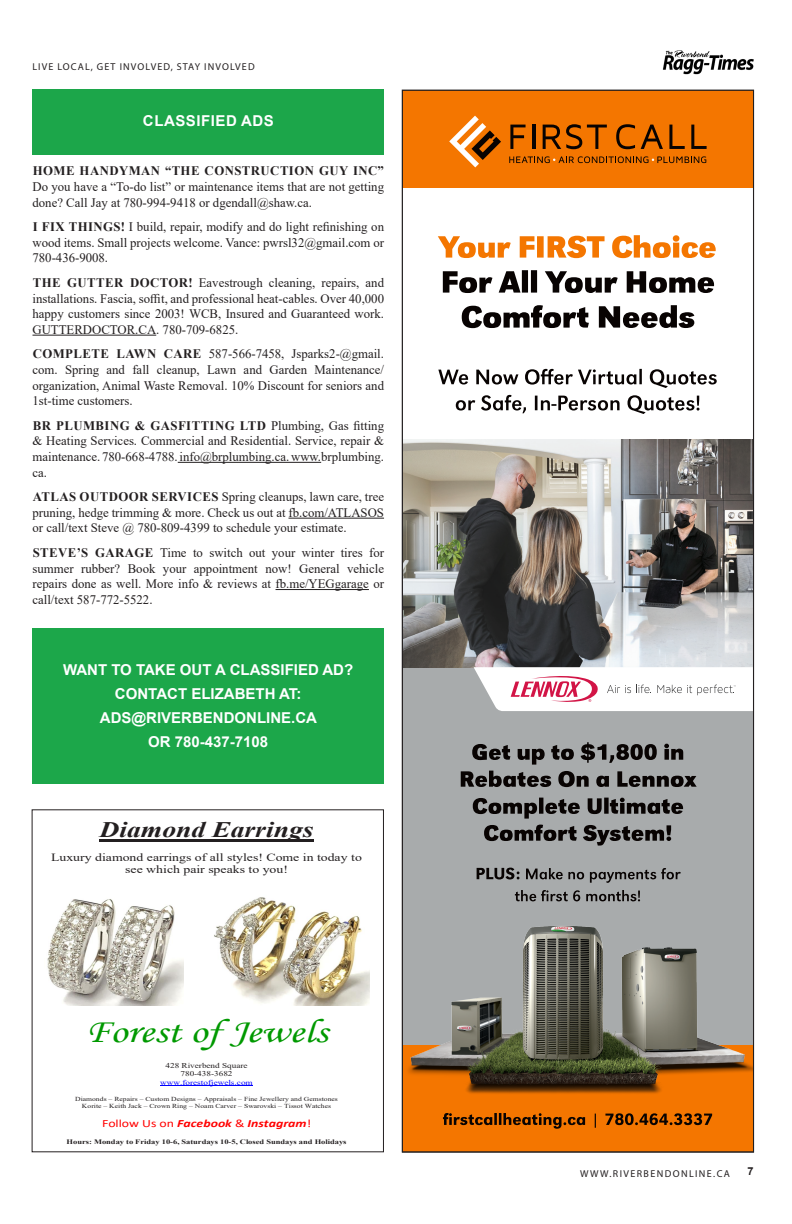
<style>
.page{position:relative;width:792px;height:1224px;background:#fff}
.page>*{position:absolute;margin:0;border:0;box-sizing:border-box;transform-origin:0 0}
.t1{font:33.8px "Monotype Corsiva";color:#090;scale:1.25 1}
.t2{font:italic 700 22.2px "Times New Roman";color:#231f20;scale:1.25 1}
.t3{font:700 15px/24px "Arial";color:#fff;text-align:center}
.t4{font:700 15px "Arial";letter-spacing:.035em;color:#fff}
.t5{font:13px/15.6px "Times New Roman";color:#231f20;text-align:justify}
.t6{font:11.1px/12.7px "Times New Roman";color:#231f20;text-align:center;scale:1.25 1}
.t7{font:italic 700 11.1px "Calibri";color:#f00;scale:1.25 1}
.t8{font:700 11px "Arial";color:#231f20}
.t9{font:10px "Myriad Pro";letter-spacing:.11em;color:#231f20}
.t10{font:10px "Myriad Pro";letter-spacing:.14em;color:#231f20}
.t11{font:7.4px/8.5px "Times New Roman";color:#231f20;text-align:center;scale:1.25 1}
.t12{font:700 6.8px "Times New Roman";color:#231f20;scale:1.25 1}
.t13{font:6.1px/7.1px "Times New Roman";color:#231f20;text-align:center;scale:1.25 1}
.s1{font-weight:700}
.s2{color:#00f}
.s3{font-weight:400;font-style:normal}
</style>
<div class="page">
<hr style="left:33px;top:335px;width:123px;height:1px;background:#231f20">
<hr style="left:178px;top:462px;width:143px;height:1px;background:#231f20">
<hr style="left:288px;top:518px;width:96px;height:1px;background:#231f20">
<hr style="left:276px;top:589px;width:93px;height:1px;background:#231f20">
<div style="left:33px;top:90px;width:351px;height:65px;background:#1ca64a"></div>
<div style="left:32px;top:628px;width:352px;height:155px;background:#1ca74a"></div>
<div style="left:402px;top:90px;width:352px;height:98px;background:#f47600"></div>
<div style="left:402px;top:461px;width:352px;height:691px;background:#a8abac"></div>
<div style="left:402px;top:1046px;width:352px;height:106px;background:#f47600"></div>
<img style="left:404px;top:440px;width:348px;height:227px">
<img style="left:404px;top:926px;width:348px;height:168px">
<svg style="left:449px;top:116px;width:52px;height:51px"></svg>
<svg style="left:509px;top:156px;width:197px;height:7px"></svg>
<svg style="left:510px;top:125px;width:16px;height:24px"></svg>
<hr style="left:532px;top:125px;width:3px;height:24px;background:#080302">
<svg style="left:543px;top:124px;width:64px;height:25px"></svg>
<svg style="left:616px;top:124px;width:19px;height:25px"></svg>
<svg style="left:641px;top:125px;width:22px;height:24px"></svg>
<svg style="left:669px;top:125px;width:16px;height:24px"></svg>
<svg style="left:691px;top:125px;width:16px;height:24px"></svg>
<svg style="left:474px;top:667px;width:278px;height:44px;background:#f5e9ec"></svg>
<svg style="left:456px;top:395px;width:244px;height:19px"></svg>
<svg style="left:438px;top:369px;width:279px;height:19px"></svg>
<svg style="left:443px;top:1113px;width:269px;height:16px"></svg>
<svg style="left:484px;top:825px;width:187px;height:21px"></svg>
<svg style="left:473px;top:798px;width:210px;height:21px"></svg>
<svg style="left:461px;top:771px;width:236px;height:16px"></svg>
<svg style="left:472px;top:742px;width:211px;height:23px"></svg>
<svg style="left:515px;top:890px;width:125px;height:11px"></svg>
<svg style="left:477px;top:868px;width:204px;height:15px"></svg>
<svg style="left:462px;top:305px;width:232px;height:23px"></svg>
<svg style="left:443px;top:270px;width:271px;height:23px"></svg>
<svg style="left:438px;top:235px;width:278px;height:23px"></svg>
<hr style="left:100px;top:840px;width:214px;height:2px;background:#231f20">
<img style="left:47px;top:899px;width:137px;height:107px">
<img style="left:214px;top:897px;width:155px;height:109px">
<hr style="left:160px;top:1085px;width:93px;height:1px;background:#00f">
<img style="left:662px;top:51px;width:92px;height:24px">
<p class="t9" style="left:32px;top:61px;width:224px">LIVE LOCAL, GET INVOLVED, STAY INVOLVED</p>
<p class="t4" style="left:143px;top:110px;width:132px">CLASSIFIED ADS</p>
<p class="t5" style="left:33px;top:163px;width:353px"><span class="s1">HOME HANDYMAN “THE CONSTRUCTION GUY INC” </span>Do you have a “To-do list” or maintenance items that are not getting done? Call Jay at 780-994-9418 or dgendall@shaw.ca.</p>
<p class="t5" style="left:33px;top:219px;width:353px"><span class="s1">I FIX THINGS!</span> I build, repair, modify and do light refinishing on wood items. Small projects welcome. Vance: pwrsl32@gmail.com or 780-436-9008.</p>
<p class="t5" style="left:33px;top:274px;width:353px"><span class="s1">THE GUTTER DOCTOR!</span> Eavestrough cleaning, repairs, and installations. Fascia, soffit, and professional heat-cables. Over 40,000 happy customers since 2003! WCB, Insured and Guaranteed work.<br>GUTTERDOCTOR.CA. 780-709-6825.</p>
<p class="t5" style="left:33px;top:346px;width:353px"><span class="s1">COMPLETE LAWN CARE</span> 587-566-7458, Jsparks2-@gmail. com. Spring and fall cleanup, Lawn and Garden Maintenance/ organization, Animal Waste Removal. 10% Discount for seniors and 1st-time customers.</p>
<p class="t5" style="left:33px;top:417px;width:353px"><span class="s1">BR PLUMBING &amp; GASFITTING LTD</span> Plumbing, Gas fitting &amp; Heating Services. Commercial and Residential. Service, repair &amp; maintenance. 780-668-4788. info@brplumbing.ca. www.brplumbing. ca.</p>
<p class="t5" style="left:33px;top:489px;width:353px"><span class="s1">ATLAS OUTDOOR SERVICES</span> Spring cleanups, lawn care, tree pruning, hedge trimming &amp; more. Check us out at fb.com/ATLASOS or call/text Steve @ 780-809-4399 to schedule your estimate.</p>
<p class="t5" style="left:33px;top:544px;width:353px"><span class="s1">STEVE’S GARAGE</span> Time to switch out your winter tires for summer rubber? Book your appointment now! General vehicle repairs done as well. More info &amp; reviews at fb.me/YEGgarage or call/text 587-772-5522.</p>
<p class="t3" style="left:63px;top:658px;width:292px">WANT TO TAKE OUT A CLASSIFIED AD?</p>
<p class="t3" style="left:100px;top:682px;width:219px">CONTACT ELIZABETH AT:<br>ADS@RIVERBENDONLINE.CA</p>
<p class="t3" style="left:148px;top:730px;width:122px">OR 780-437-7108</p>
<p class="t2" style="left:100px;top:814px;width:173px">Diamond Earrings</p>
<p class="t6" style="left:51px;top:850px;width:250px">Luxury diamond earrings of all styles! Come in today to see which pair speaks to you!</p>
<p class="t1" style="left:86px;top:1011px;width:195px">Forest of Jewels</p>
<p class="t11" style="left:160px;top:1061px;width:75px">428 Riverbend Square<br>780-438-3682 <span class="s2">www.forestofjewels.com</span></p>
<p class="t13" style="left:75px;top:1095px;width:212px">Diamonds – Repairs – Custom Designs – Appraisals – Fine Jewellery and Gemstones<br>Korite – Keith Jack – Crown Ring – Noam Carver – Swarovski – Tissot Watches</p>
<p class="t7" style="left:102px;top:1115px;width:169px"><span class="s3">Follow Us on</span> Facebook <span class="s3">&amp;</span> Instagram<span class="s3">!</span></p>
<p class="t12" style="left:67px;top:1137px;width:226px">Hours: Monday to Friday 10-6, Saturdays 10-5, Closed Sundays and Holidays</p>
<p class="t10" style="left:580px;top:1167px;width:151px">WWW.RIVERBENDONLINE.CA</p>
<p class="t8" style="left:747px;top:1163px;width:8px">7</p>
</div>
